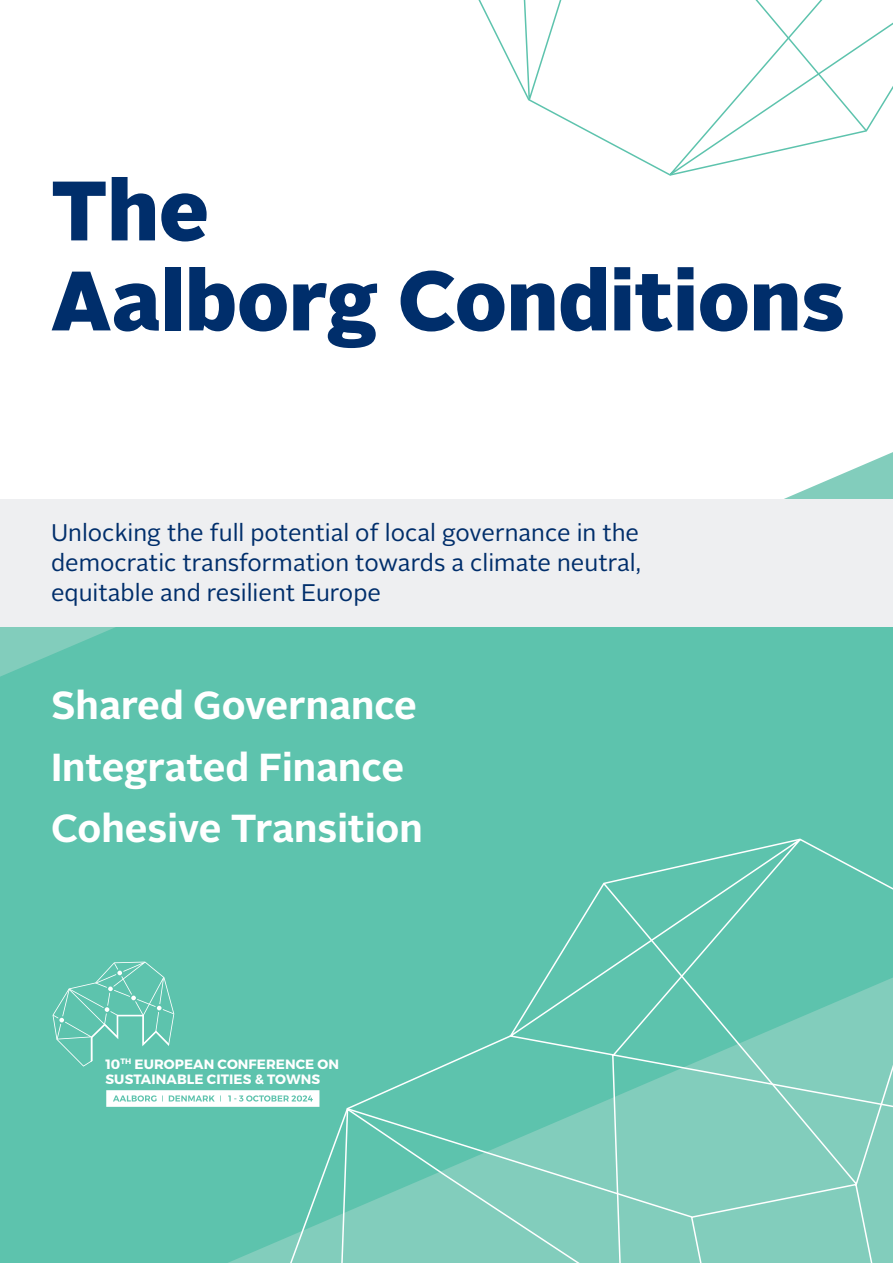
<style>
.page{position:relative;width:893px;height:1263px;background:#fff}
.page>*{position:absolute;margin:0;border:0;box-sizing:border-box;transform-origin:0 0}
.t1{font:900 84px "Alright Sans";color:#002e6b}
.t2{font:700 39px "Alright Sans";color:#fff}
.t3{font:24px/30px "Alright Sans";color:#002e6b;text-align:justify}
.t4{font:700 13.5px/15px "Montserrat";letter-spacing:.005em;color:#fff}
</style>
<div class="page">
<svg style="left:128px;top:452px;width:765px;height:48px"></svg>
<div style="left:0;top:595px;width:893px;height:668px;background:#5dc3ad"></div>
<svg style="left:276px;top:838px;width:604px;height:425px"></svg>
<svg style="left:602px;top:881px;width:291px;height:382px"></svg>
<svg style="left:346px;top:1107px;width:348px;height:112px"></svg>
<svg style="left:53px;top:962px;width:121px;height:104px"></svg>
<svg style="left:106px;top:1090px;width:213px;height:17px;background:#e4f5f1"></svg>
<svg style="left:0;top:627px;width:115px;height:50px"></svg>
<div style="left:0;top:500px;width:893px;height:127px;background:#eeeff1"></div>
<svg style="left:478px;top:0;width:415px;height:176px"></svg>
<svg style="left:511px;top:0;width:357px;height:133px"></svg>
<p class="t1" style="left:51px;top:151px;width:160px">The</p>
<p class="t1" style="left:51px;top:241px;width:795px">Aalborg Conditions</p>
<p class="t3" style="left:51px;top:518px;width:591px">Unlocking the full potential of local governance in the democratic transformation towards a climate neutral, equitable and resilient Europe</p>
<p class="t2" style="left:51px;top:678px;width:368px">Shared Governance</p>
<p class="t2" style="left:51px;top:739px;width:355px">Integrated Finance</p>
<p class="t2" style="left:51px;top:801px;width:373px">Cohesive Transition</p>
<p class="t4" style="left:105px;top:1057px;width:235px">10<sup>TH</sup> EUROPEAN CONFERENCE ON<br>SUSTAINABLE CITIES &amp; TOWNS</p>
</div>
